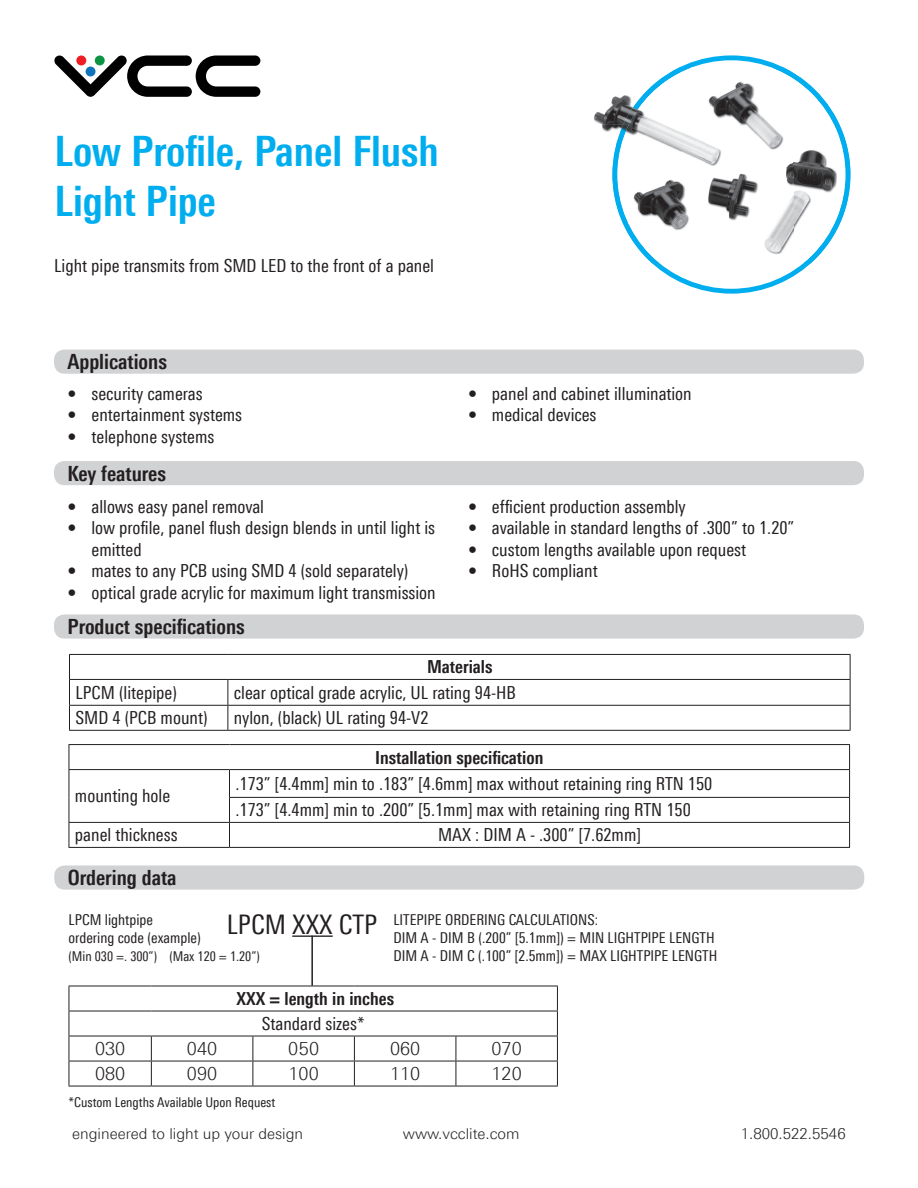
<style>
.page{position:relative;width:918px;height:1188px;background:#fff}
.page>*{position:absolute;margin:0;border:0;box-sizing:border-box;transform-origin:0 0}
.t1{font:700 42px/50.4px "Linotype Univers 620 Cn";color:#00aeef}
.t2{font:700 21px "Linotype Univers 620 Cn";color:#231f20}
.t3{font:18px/26.4px "Linotype Univers 420 Cn";color:#231f20}
.t4{font:700 18px "Linotype Univers 620 Cn";color:#231f20}
.t5{font:300 18px "Linotype Univers 330";color:#231f20}
.t6{font:15px/18px "Linotype Univers 420 Cn";color:#231f20}
.t7{font:300 15px "Linotype Univers 330";color:#231f20}
.t8{font:13.5px "Linotype Univers 420 Cn";color:#231f20}
</style>
<div class="page">
<hr style="left:69px;top:654px;width:159px;height:1px;background:#231f20">
<hr style="left:228px;top:654px;width:622px;height:1px;background:#231f20">
<hr style="left:69px;top:679px;width:159px;height:1px;background:#231f20">
<hr style="left:228px;top:679px;width:622px;height:1px;background:#231f20">
<hr style="left:69px;top:705px;width:159px;height:1px;background:#231f20">
<svg style="left:69px;top:655px;width:1px;height:75px"></svg>
<hr style="left:228px;top:705px;width:622px;height:1px;background:#231f20">
<svg style="left:228px;top:680px;width:1px;height:50px"></svg>
<svg style="left:850px;top:655px;width:1px;height:75px"></svg>
<hr style="left:69px;top:730px;width:159px;height:1px;background:#231f20">
<hr style="left:228px;top:730px;width:622px;height:1px;background:#231f20">
<hr style="left:69px;top:744px;width:161px;height:1px;background:#231f20">
<hr style="left:230px;top:744px;width:620px;height:1px;background:#231f20">
<hr style="left:69px;top:769px;width:161px;height:1px;background:#231f20">
<hr style="left:230px;top:769px;width:620px;height:1px;background:#231f20">
<hr style="left:229px;top:797px;width:621px;height:1px;background:#231f20">
<hr style="left:69px;top:822px;width:161px;height:1px;background:#231f20">
<svg style="left:69px;top:745px;width:1px;height:102px"></svg>
<hr style="left:230px;top:822px;width:620px;height:1px;background:#231f20">
<svg style="left:229px;top:770px;width:1px;height:77px"></svg>
<svg style="left:849px;top:745px;width:1px;height:102px"></svg>
<hr style="left:69px;top:847px;width:161px;height:1px;background:#231f20">
<hr style="left:230px;top:847px;width:620px;height:1px;background:#231f20">
<hr style="left:292px;top:935px;width:41px;height:2px;background:#231f20">
<hr style="left:69px;top:986px;width:82px;height:1px;background:#231f20">
<hr style="left:151px;top:986px;width:102px;height:1px;background:#231f20">
<hr style="left:253px;top:986px;width:101px;height:1px;background:#231f20">
<hr style="left:354px;top:986px;width:102px;height:1px;background:#231f20">
<hr style="left:456px;top:986px;width:102px;height:1px;background:#231f20">
<hr style="left:69px;top:1011px;width:82px;height:1px;background:#231f20">
<hr style="left:151px;top:1011px;width:102px;height:1px;background:#231f20">
<hr style="left:253px;top:1011px;width:101px;height:1px;background:#231f20">
<hr style="left:354px;top:1011px;width:102px;height:1px;background:#231f20">
<hr style="left:456px;top:1011px;width:102px;height:1px;background:#231f20">
<hr style="left:69px;top:1036px;width:82px;height:1px;background:#231f20">
<hr style="left:151px;top:1036px;width:102px;height:1px;background:#231f20">
<hr style="left:253px;top:1036px;width:101px;height:1px;background:#231f20">
<hr style="left:354px;top:1036px;width:102px;height:1px;background:#231f20">
<hr style="left:456px;top:1036px;width:102px;height:1px;background:#231f20">
<hr style="left:69px;top:1061px;width:82px;height:1px;background:#231f20">
<svg style="left:69px;top:986px;width:1px;height:100px"></svg>
<hr style="left:151px;top:1061px;width:102px;height:1px;background:#231f20">
<svg style="left:151px;top:1036px;width:1px;height:50px"></svg>
<hr style="left:253px;top:1061px;width:101px;height:1px;background:#231f20">
<svg style="left:253px;top:1036px;width:1px;height:50px"></svg>
<hr style="left:354px;top:1061px;width:102px;height:1px;background:#231f20">
<svg style="left:354px;top:1036px;width:1px;height:50px"></svg>
<hr style="left:456px;top:1061px;width:102px;height:1px;background:#231f20">
<svg style="left:456px;top:1036px;width:1px;height:50px"></svg>
<svg style="left:557px;top:986px;width:1px;height:100px"></svg>
<hr style="left:69px;top:1086px;width:82px;height:1px;background:#231f20">
<hr style="left:151px;top:1086px;width:102px;height:1px;background:#231f20">
<hr style="left:253px;top:1086px;width:101px;height:1px;background:#231f20">
<hr style="left:354px;top:1086px;width:102px;height:1px;background:#231f20">
<hr style="left:456px;top:1086px;width:102px;height:1px;background:#231f20">
<hr style="left:311px;top:936px;width:2px;height:50px;background:#231f20">
<svg style="left:54px;top:56px;width:206px;height:41px"></svg>
<div style="left:76px;top:56px;width:10px;height:9px;background:#ee1d23;border-radius:50%"></div>
<div style="left:95px;top:56px;width:10px;height:9px;background:#0d9344;border-radius:50%"></div>
<div style="left:86px;top:67px;width:10px;height:9px;background:#1074bc;border-radius:50%"></div>
<div style="left:54px;top:461px;width:810px;height:24px;background:#d1d2d4;border-radius:10px"></div>
<div style="left:54px;top:614px;width:810px;height:25px;background:#d1d2d4;border-radius:10px"></div>
<div style="left:54px;top:350px;width:810px;height:24px;background:#d1d2d4;border-radius:10px"></div>
<div style="left:54px;top:865px;width:810px;height:25px;background:#d1d2d4;border-radius:10px"></div>
<svg style="left:651px;top:55px;width:160px;height:239px"></svg>
<img style="left:651px;top:68px;width:6px;height:14px">
<img style="left:806px;top:68px;width:5px;height:13px">
<img style="left:691px;top:68px;width:81px;height:14px">
<img style="left:659px;top:254px;width:138px;height:9px">
<img style="left:797px;top:254px;width:6px;height:9px">
<img style="left:657px;top:68px;width:34px;height:14px">
<img style="left:772px;top:68px;width:34px;height:14px">
<img style="left:803px;top:119px;width:47px;height:144px">
<img style="left:643px;top:254px;width:16px;height:9px">
<img style="left:594px;top:96px;width:23px;height:29px">
<img style="left:602px;top:125px;width:10px;height:7px">
<img style="left:617px;top:82px;width:220px;height:172px">
<img style="left:623px;top:82px;width:42px;height:43px">
<img style="left:798px;top:82px;width:39px;height:49px">
<img style="left:612px;top:125px;width:38px;height:129px">
<img style="left:813px;top:218px;width:24px;height:36px">
<h1 class="t1" style="left:54px;top:125px;width:386px">Low Profile, Panel Flush<br>Light Pipe</h1>
<p class="t3" style="left:54px;top:252px;width:381px">Light pipe transmits from SMD LED to the front of a panel</p>
<p class="t2" style="left:68px;top:349px;width:101px">Applications</p>
<p class="t3" style="left:68px;top:380px;width:137px">• security cameras</p>
<p class="t3" style="left:68px;top:402px;width:176px">• entertainment systems</p>
<p class="t3" style="left:68px;top:423px;width:148px">• telephone systems</p>
<p class="t2" style="left:68px;top:461px;width:100px">Key features</p>
<p class="t3" style="left:68px;top:493px;width:198px">• allows easy panel removal</p>
<p class="t3" style="left:91px;top:517px;width:345px;line-height:21.6px;text-indent:-24px">• low profile, panel flush design blends in until light is emitted</p>
<p class="t3" style="left:68px;top:558px;width:342px">• mates to any PCB using SMD 4 (sold separately)</p>
<p class="t3" style="left:68px;top:579px;width:370px">• optical grade acrylic for maximum light transmission</p>
<p class="t2" style="left:68px;top:614px;width:179px">Product specifications</p>
<p class="t3" style="left:468px;top:380px;width:225px">• panel and cabinet illumination</p>
<p class="t3" style="left:468px;top:402px;width:130px">• medical devices</p>
<p class="t3" style="left:468px;top:493px;width:219px">• efficient production assembly</p>
<p class="t3" style="left:468px;top:514px;width:328px">• available in standard lengths of .300” to 1.20”</p>
<p class="t3" style="left:468px;top:536px;width:280px">• custom lengths available upon request</p>
<p class="t3" style="left:468px;top:558px;width:131px">• RoHS compliant</p>
<p class="t4" style="left:427px;top:656px;width:67px">Materials</p>
<p class="t3" style="left:76px;top:679px;width:103px">LPCM (litepipe)</p>
<p class="t3" style="left:234px;top:679px;width:284px">clear optical grade acrylic, UL rating 94-HB</p>
<p class="t3" style="left:76px;top:705px;width:134px">SMD 4 (PCB mount)</p>
<p class="t3" style="left:234px;top:705px;width:196px">nylon, (black) UL rating 94-V2</p>
<p class="t4" style="left:375px;top:746px;width:170px">Installation specification</p>
<p class="t3" style="left:75px;top:783px;width:97px">mounting hole</p>
<p class="t3" style="left:235px;top:770px;width:478px">.173” [4.4mm] min to .183” [4.6mm] max without retaining ring RTN 150 .173” [4.4mm] min to .200” [5.1mm] max with retaining ring RTN 150</p>
<p class="t3" style="left:75px;top:822px;width:104px">panel thickness</p>
<p class="t3" style="left:438px;top:822px;width:204px">MAX : DIM A - .300” [7.62mm]</p>
<p class="t2" style="left:68px;top:865px;width:110px">Ordering data</p>
<p class="t6" style="left:69px;top:911px;width:310px">LPCM lightpipe<br>ordering code (example) <sup>LPCM</sup> <sup>XXX</sup> <sup>CTP</sup></p>
<p class="t8" style="left:69px;top:948px;width:193px">(Min 030 =. 300”) (Max 120 = 1.20”)</p>
<p class="t6" style="left:393px;top:911px;width:325px">LITEPIPE ORDERING CALCULATIONS:<br>DIM A - DIM B (.200” [5.1mm]) = MIN LIGHTPIPE LENGTH<br>DIM A - DIM C (.100” [2.5mm]) = MAX LIGHTPIPE LENGTH</p>
<p class="t4" style="left:237px;top:988px;width:159px">XXX = length in inches</p>
<p class="t3" style="left:262px;top:1010px;width:104px">Standard sizes*</p>
<p class="t5" style="left:95px;top:1038px;width:32px">030</p>
<p class="t5" style="left:187px;top:1038px;width:32px">040</p>
<p class="t5" style="left:288px;top:1038px;width:32px">050</p>
<p class="t5" style="left:390px;top:1038px;width:32px">060</p>
<p class="t5" style="left:492px;top:1038px;width:32px">070</p>
<p class="t5" style="left:95px;top:1063px;width:32px">080</p>
<p class="t5" style="left:187px;top:1063px;width:32px">090</p>
<p class="t5" style="left:289px;top:1063px;width:32px">100</p>
<p class="t5" style="left:390px;top:1063px;width:32px">110</p>
<p class="t5" style="left:492px;top:1063px;width:32px">120</p>
<p class="t8" style="left:69px;top:1094px;width:208px">*Custom Lengths Available Upon Request</p>
<p class="t7" style="left:72px;top:1125px;width:232px">engineered to light up your design</p>
<p class="t7" style="left:403px;top:1125px;width:118px">www.vcclite.com</p>
<p class="t7" style="left:741px;top:1125px;width:106px">1.800.522.5546</p>
</div>
